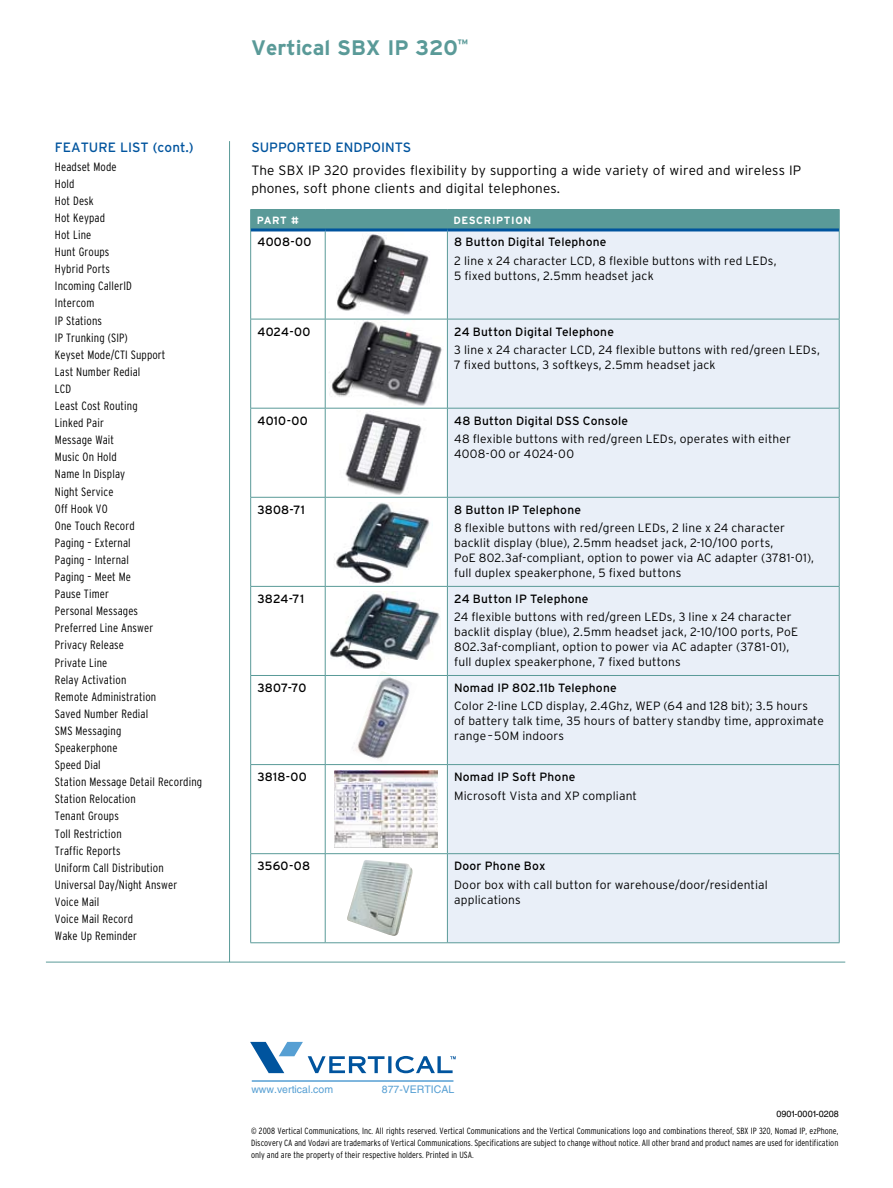
<style>
.page{position:relative;width:893px;height:1188px;background:#fff}
.page>*{position:absolute;margin:0;border:0;box-sizing:border-box;transform-origin:0 0}
.t1{font:700 21px "Interstate";color:#5a9a98}
.t2{font:300 13.5px/18px "Interstate";letter-spacing:.01em;color:#000}
.t3{font:13.5px "Interstate";color:#00549e}
.t4{font:300 12px/15px "Interstate";letter-spacing:.015em;color:#000}
.t5{font:300 condensed 12px/17.1px "Interstate";letter-spacing:.01em;color:#000}
.t6{font:12px "Interstate";letter-spacing:.015em;color:#000}
.t7{font:10.5px "Helvetica LT Std";color:#569fd3}
.t8{font:700 10.5px "Interstate";letter-spacing:.06em;color:#fff}
.t9{font:300 condensed 9px/12px "Interstate";color:#000;text-align:justify}
.t10{font:9px "Helvetica LT Std";color:#000}
</style>
<div class="page">
<svg style="left:250px;top:1042px;width:134px;height:31px"></svg>
<hr style="left:388px;top:1056px;width:3px;height:17px;background:#00549e">
<svg style="left:396px;top:1056px;width:60px;height:17px"></svg>
<hr style="left:252px;top:1080px;width:201px;height:2px;background:#569fd3">
<hr style="left:229px;top:141px;width:1px;height:821px;background:#5a9a98">
<hr style="left:46px;top:962px;width:799px;height:1px;background:#5a9a98">
<img style="left:350px;top:672px;width:67px;height:94px">
<img style="left:337px;top:234px;width:92px;height:81px">
<img style="left:329px;top:321px;width:113px;height:85px">
<img style="left:345px;top:413px;width:77px;height:82px">
<img style="left:334px;top:502px;width:99px;height:81px">
<img style="left:330px;top:592px;width:110px;height:77px">
<img style="left:347px;top:860px;width:66px;height:76px">
<img style="left:335px;top:770px;width:102px;height:78px">
<div style="left:448px;top:231px;width:391px;height:712px;background:#e9eff8"></div>
<hr style="left:250px;top:319px;width:75px;height:1px;background:#5a9a98">
<hr style="left:325px;top:319px;width:122px;height:1px;background:#5a9a98">
<hr style="left:447px;top:319px;width:392px;height:1px;background:#5a9a98">
<hr style="left:250px;top:408px;width:75px;height:1px;background:#5a9a98">
<hr style="left:325px;top:408px;width:122px;height:1px;background:#5a9a98">
<hr style="left:447px;top:408px;width:392px;height:1px;background:#5a9a98">
<hr style="left:250px;top:497px;width:75px;height:1px;background:#5a9a98">
<hr style="left:325px;top:497px;width:122px;height:1px;background:#5a9a98">
<hr style="left:447px;top:497px;width:392px;height:1px;background:#5a9a98">
<hr style="left:250px;top:675px;width:75px;height:1px;background:#5a9a98">
<hr style="left:325px;top:675px;width:122px;height:1px;background:#5a9a98">
<hr style="left:447px;top:675px;width:392px;height:1px;background:#5a9a98">
<hr style="left:250px;top:764px;width:75px;height:1px;background:#5a9a98">
<hr style="left:325px;top:764px;width:122px;height:1px;background:#5a9a98">
<hr style="left:447px;top:764px;width:392px;height:1px;background:#5a9a98">
<hr style="left:250px;top:853px;width:75px;height:1px;background:#5a9a98">
<hr style="left:325px;top:853px;width:122px;height:1px;background:#5a9a98">
<hr style="left:447px;top:853px;width:392px;height:1px;background:#5a9a98">
<hr style="left:250px;top:586px;width:75px;height:1px;background:#5a9a98">
<hr style="left:325px;top:586px;width:122px;height:1px;background:#5a9a98">
<hr style="left:447px;top:586px;width:392px;height:1px;background:#5a9a98">
<hr style="left:250px;top:943px;width:75px;height:1px;background:#5a9a98">
<hr style="left:325px;top:943px;width:122px;height:1px;background:#5a9a98">
<hr style="left:447px;top:943px;width:392px;height:1px;background:#5a9a98">
<hr style="left:839px;top:230px;width:1px;height:89px;background:#5a9a98">
<hr style="left:839px;top:319px;width:1px;height:89px;background:#5a9a98">
<hr style="left:839px;top:408px;width:1px;height:89px;background:#5a9a98">
<hr style="left:839px;top:498px;width:1px;height:88px;background:#5a9a98">
<hr style="left:839px;top:587px;width:1px;height:88px;background:#5a9a98">
<hr style="left:839px;top:676px;width:1px;height:88px;background:#5a9a98">
<hr style="left:839px;top:765px;width:1px;height:88px;background:#5a9a98">
<hr style="left:839px;top:854px;width:1px;height:89px;background:#5a9a98">
<hr style="left:250px;top:230px;width:1px;height:89px;background:#5a9a98">
<hr style="left:325px;top:231px;width:1px;height:88px;background:#5a9a98">
<hr style="left:447px;top:231px;width:1px;height:88px;background:#5a9a98">
<hr style="left:250px;top:319px;width:1px;height:89px;background:#5a9a98">
<hr style="left:325px;top:319px;width:1px;height:89px;background:#5a9a98">
<hr style="left:447px;top:319px;width:1px;height:89px;background:#5a9a98">
<hr style="left:250px;top:408px;width:1px;height:89px;background:#5a9a98">
<hr style="left:325px;top:408px;width:1px;height:89px;background:#5a9a98">
<hr style="left:447px;top:408px;width:1px;height:89px;background:#5a9a98">
<hr style="left:250px;top:498px;width:1px;height:88px;background:#5a9a98">
<hr style="left:325px;top:498px;width:1px;height:88px;background:#5a9a98">
<hr style="left:447px;top:498px;width:1px;height:88px;background:#5a9a98">
<hr style="left:250px;top:587px;width:1px;height:88px;background:#5a9a98">
<hr style="left:325px;top:587px;width:1px;height:88px;background:#5a9a98">
<hr style="left:447px;top:587px;width:1px;height:88px;background:#5a9a98">
<hr style="left:250px;top:676px;width:1px;height:88px;background:#5a9a98">
<hr style="left:325px;top:676px;width:1px;height:88px;background:#5a9a98">
<hr style="left:447px;top:676px;width:1px;height:88px;background:#5a9a98">
<hr style="left:250px;top:765px;width:1px;height:88px;background:#5a9a98">
<hr style="left:325px;top:765px;width:1px;height:88px;background:#5a9a98">
<hr style="left:447px;top:765px;width:1px;height:88px;background:#5a9a98">
<hr style="left:250px;top:854px;width:1px;height:89px;background:#5a9a98">
<hr style="left:325px;top:854px;width:1px;height:89px;background:#5a9a98">
<hr style="left:447px;top:854px;width:1px;height:89px;background:#5a9a98">
<hr style="left:250px;top:209px;width:75px;height:1px;background:#5a9a98">
<hr style="left:325px;top:209px;width:122px;height:1px;background:#5a9a98">
<hr style="left:447px;top:209px;width:392px;height:1px;background:#5a9a98">
<div style="left:250px;top:210px;width:590px;height:20px;background:#5a9a98"></div>
<hr style="left:251px;top:228px;width:74px;height:3px;background:#00549e">
<hr style="left:325px;top:228px;width:122px;height:3px;background:#00549e">
<hr style="left:447px;top:228px;width:392px;height:3px;background:#00549e">
<p class="t3" style="left:55px;top:140px;width:140px">Feature List (cont.)</p>
<p class="t5" style="left:55px;top:158px;width:149px">Headset Mode<br>Hold<br>Hot Desk<br>Hot Keypad<br>Hot Line<br>Hunt Groups<br>Hybrid Ports<br>Incoming CallerID<br>Intercom<br>IP Stations<br>IP Trunking (SIP)<br>Keyset Mode/CTI Support<br>Last Number Redial<br>LCD<br>Least Cost Routing<br>Linked Pair<br>Message Wait<br>Music On Hold<br>Name In Display<br>Night Service<br>Off Hook VO<br>One Touch Record<br>Paging – External<br>Paging – Internal<br>Paging – Meet Me<br>Pause Timer<br>Personal Messages<br>Preferred Line Answer<br>Privacy Release<br>Private Line<br>Relay Activation<br>Remote Administration<br>Saved Number Redial<br>SMS Messaging<br>Speakerphone<br>Speed Dial<br>Station Message Detail Recording<br>Station Relocation<br>Tenant Groups<br>Toll Restriction<br>Traffic Reports<br>Uniform Call Distribution<br>Universal Day/Night Answer<br>Voice Mail<br>Voice Mail Record<br>Wake Up Reminder</p>
<h1 class="t1" style="left:251px;top:36px;width:218px">VERTICAL SBX IP 320<sup>™</sup></h1>
<p class="t3" style="left:251px;top:140px;width:161px">Supported Endpoints</p>
<p class="t2" style="left:251px;top:161px;width:551px">The SBX IP 320 provides flexibility by supporting a wide variety of wired and wireless IP phones, soft phone clients and digital telephones.</p>
<p class="t8" style="left:257px;top:214px;width:44px">PART #</p>
<p class="t8" style="left:453px;top:214px;width:79px">DESCRIPTION</p>
<p class="t6" style="left:257px;top:235px;width:55px">4008-00</p>
<p class="t6" style="left:454px;top:235px;width:154px">8 Button Digital Telephone</p>
<p class="t4" style="left:454px;top:253px;width:324px">2 line x 24 character LCD, 8 flexible buttons with red LEDs,<br>5 fixed buttons, 2.5mm headset jack</p>
<p class="t6" style="left:257px;top:325px;width:54px">4024-00</p>
<p class="t6" style="left:454px;top:325px;width:161px">24 Button Digital Telephone</p>
<p class="t4" style="left:454px;top:342px;width:367px">3 line x 24 character LCD, 24 flexible buttons with red/green LEDs,<br>7 fixed buttons, 3 softkeys, 2.5mm headset jack</p>
<p class="t6" style="left:257px;top:414px;width:52px">4010-00</p>
<p class="t6" style="left:454px;top:414px;width:111px">48 Button Digital DSS</p>
<p class="t6" style="left:583px;top:414px;width:47px">Console</p>
<p class="t4" style="left:454px;top:431px;width:338px">48 flexible buttons with red/green LEDs, operates with either<br>4008-00 or 4024-00</p>
<p class="t6" style="left:257px;top:503px;width:49px">3808-71</p>
<p class="t6" style="left:454px;top:503px;width:128px">8 Button IP Telephone</p>
<p class="t4" style="left:454px;top:520px;width:361px">8 flexible buttons with red/green LEDs, 2 line x 24 character backlit display (blue), 2.5mm headset jack, 2-10/100 ports,<br>PoE 802.3af-compliant, option to power via AC adapter (3781-01), full duplex speakerphone, 5 fixed buttons</p>
<p class="t6" style="left:257px;top:592px;width:48px">3824-71</p>
<p class="t6" style="left:454px;top:592px;width:136px">24 Button IP Telephone</p>
<p class="t4" style="left:454px;top:609px;width:346px">24 flexible buttons with red/green LEDs, 3 line x 24 character backlit display (blue), 2.5mm headset jack, 2-10/100 ports, PoE 802.3af-compliant, option to power via AC adapter (3781-01), full duplex speakerphone, 7 fixed buttons</p>
<p class="t6" style="left:257px;top:681px;width:51px">3807-70</p>
<p class="t6" style="left:454px;top:681px;width:164px">Nomad IP 802.11b Telephone</p>
<p class="t4" style="left:454px;top:699px;width:371px">Color 2-line LCD display, 2.4Ghz, WEP (64 and 128 bit); 3.5 hours<br>of battery talk time, 35 hours of battery standby time, approximate range–50M indoors</p>
<p class="t6" style="left:257px;top:770px;width:51px">3818-00</p>
<p class="t6" style="left:454px;top:770px;width:123px">Nomad IP Soft Phone</p>
<p class="t4" style="left:454px;top:788px;width:184px">Microsoft Vista and XP compliant</p>
<p class="t6" style="left:257px;top:859px;width:54px">3560-08</p>
<p class="t6" style="left:454px;top:859px;width:93px">Door Phone Box</p>
<p class="t4" style="left:454px;top:877px;width:315px">Door box with call button for warehouse/door/residential applications</p>
<p class="t7" style="left:251px;top:1084px;width:83px">www.vertical.com</p>
<p class="t7" style="left:382px;top:1084px;width:74px">877-VERTICAL</p>
<p class="t9" style="left:251px;top:1125px;width:589px">© 2008 Vertical Communications, Inc. All rights reserved. Vertical Communications and the Vertical Communications logo and combinations thereof, SBX IP 320, Nomad IP, ezPhone, Discovery CA and Vodavi are trademarks of Vertical Communications. Specifications are subject to change without notice. All other brand and product names are used for identification only and are the property of their respective holders. Printed in USA.</p>
<p class="t10" style="left:776px;top:1108px;width:64px">0901-0001-0208</p>
</div>
